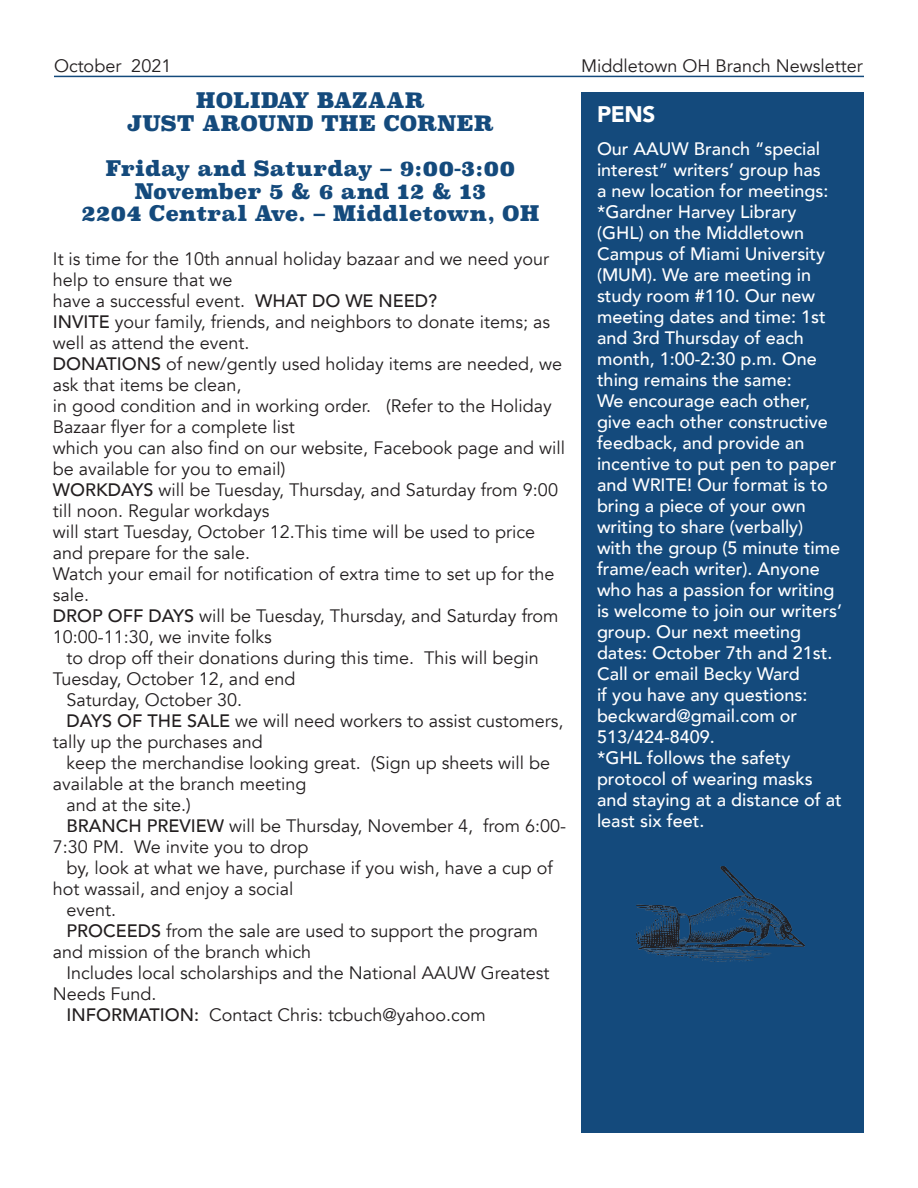
<style>
.page{position:relative;width:918px;height:1188px;background:#fff}
.page>*{position:absolute;margin:0;border:0;box-sizing:border-box;transform-origin:0 0}
.t1{font:900 22.5px "Avenir";color:#fff}
.t2{font:900 21px "Superclarendon";color:#144a7c}
.Body{font:18px/21px "Avenir";color:#231f20}
.t3{font:500 18px/21px "Avenir";color:#fff}
.s1{font-weight:500}
</style>
<div class="page">
<hr style="left:54px;top:76px;width:810px;height:1px;background:#144a7c">
<div style="left:581px;top:92px;width:282px;height:1041px;background:#144a7c"></div>
<img style="left:636px;top:866px;width:169px;height:95px">
<p class="Body" style="left:54px;top:56px;width:119px">October 2021</p>
<p class="Body" style="left:581px;top:56px;width:283px">Middletown OH Branch Newsletter</p>
<p class="t1" style="left:597px;top:95px;width:60px">PENS</p>
<p class="t3" style="left:597px;top:137px;width:247px">Our AAUW Branch “special interest” writers’ group has<br>a new location for meetings: *Gardner Harvey Library (GHL) on the Middletown<br>Campus of Miami University (MUM). We are meeting in study room #110. Our new meeting dates and time: 1st and 3rd Thursday of each month, 1:00-2:30 p.m. One thing remains the same:<br>We encourage each other, give each other constructive feedback, and provide an incentive to put pen to paper and WRITE! Our format is to bring a piece of your own writing to share (verbally) with the group (5 minute time frame/each writer). Anyone who has a passion for writing is welcome to join our writers’ group. Our next meeting dates: October 7th and 21st.<br>Call or email Becky Ward<br>if you have any questions: beckward@gmail.com or<br>513/424-8409.</p>
<p class="t3" style="left:597px;top:746px;width:246px">*GHL follows the safety protocol of wearing masks and staying at a distance of at least six feet.</p>
<p class="t2" style="left:196px;top:86px;width:230px">HOLIDAY BAZAAR</p>
<p class="t2" style="left:127px;top:109px;width:369px">JUST AROUND THE CORNER</p>
<p class="t2" style="left:105px;top:154px;width:411px">Friday and Saturday – 9:00-3:00</p>
<p class="t2" style="left:134px;top:177px;width:353px">November 5 &amp; 6 and 12 &amp; 13</p>
<p class="t2" style="left:81px;top:200px;width:460px">2204 Central Ave. – Middletown, OH</p>
<p class="Body" style="left:53px;top:249px;width:498px">It is time for the 10th annual holiday bazaar and we need your help to ensure that we</p>
<p class="Body" style="left:53px;top:291px;width:386px">have a successful event. <span class="s1">WHAT DO WE NEED?</span></p>
<p class="Body" style="left:53px;top:312px;width:499px"><span class="s1">INVITE</span> your family, friends, and neighbors to donate items; as well as attend the event.</p>
<p class="Body" style="left:53px;top:354px;width:511px"><span class="s1">DONATIONS</span> of new/gently used holiday items are needed, we ask that items be clean,</p>
<p class="Body" style="left:53px;top:396px;width:500px">in good condition and in working order. (Refer to the Holiday<br>Bazaar flyer for a complete list</p>
<p class="Body" style="left:53px;top:438px;width:514px">which you can also find on our website, Facebook page and will be available for you to email)</p>
<p class="Body" style="left:53px;top:480px;width:507px"><span class="s1">WORKDAYS</span> will be Tuesday, Thursday, and Saturday from 9:00 till noon. Regular workdays</p>
<p class="Body" style="left:53px;top:522px;width:484px">will start Tuesday, October 12.This time will be used to price and prepare for the sale.</p>
<p class="Body" style="left:53px;top:564px;width:503px">Watch your email for notification of extra time to set up for the sale.</p>
<p class="Body" style="left:53px;top:606px;width:507px"><span class="s1">DROP OFF DAYS</span> will be Tuesday, Thursday, and Saturday from<br>10:00-11:30, we invite folks</p>
<p class="Body" style="left:53px;top:648px;width:488px;text-indent:14px">to drop off their donations during this time. This will begin<br>Tuesday, October 12, and end</p>
<p class="Body" style="left:66px;top:690px;width:177px">Saturday, October 30.</p>
<p class="Body" style="left:53px;top:711px;width:512px;text-indent:14px"><span class="s1">DAYS OF THE SALE</span> we will need workers to assist customers, tally up the purchases and</p>
<p class="Body" style="left:53px;top:753px;width:499px;text-indent:14px">keep the merchandise looking great. (Sign up sheets will be available at the branch meeting</p>
<p class="Body" style="left:66px;top:795px;width:126px">and at the site.)</p>
<p class="Body" style="left:53px;top:816px;width:515px;text-indent:14px"><span class="s1">BRANCH PREVIEW</span> will be Thursday, November 4, from 6:00-<br>7:30 PM. We invite you to drop</p>
<p class="Body" style="left:53px;top:858px;width:502px;text-indent:14px">by, look at what we have, purchase if you wish, have a cup of hot wassail, and enjoy a social</p>
<p class="Body" style="left:66px;top:900px;width:51px">event.</p>
<p class="Body" style="left:53px;top:921px;width:487px;text-indent:14px"><span class="s1">PROCEEDS</span> from the sale are used to support the program and mission of the branch which</p>
<p class="Body" style="left:53px;top:963px;width:498px;text-indent:14px">Includes local scholarships and the National AAUW Greatest<br>Needs Fund.</p>
<p class="Body" style="left:66px;top:1005px;width:421px"><span class="s1">INFORMATION:</span> Contact Chris: tcbuch@yahoo.com</p>
</div>
